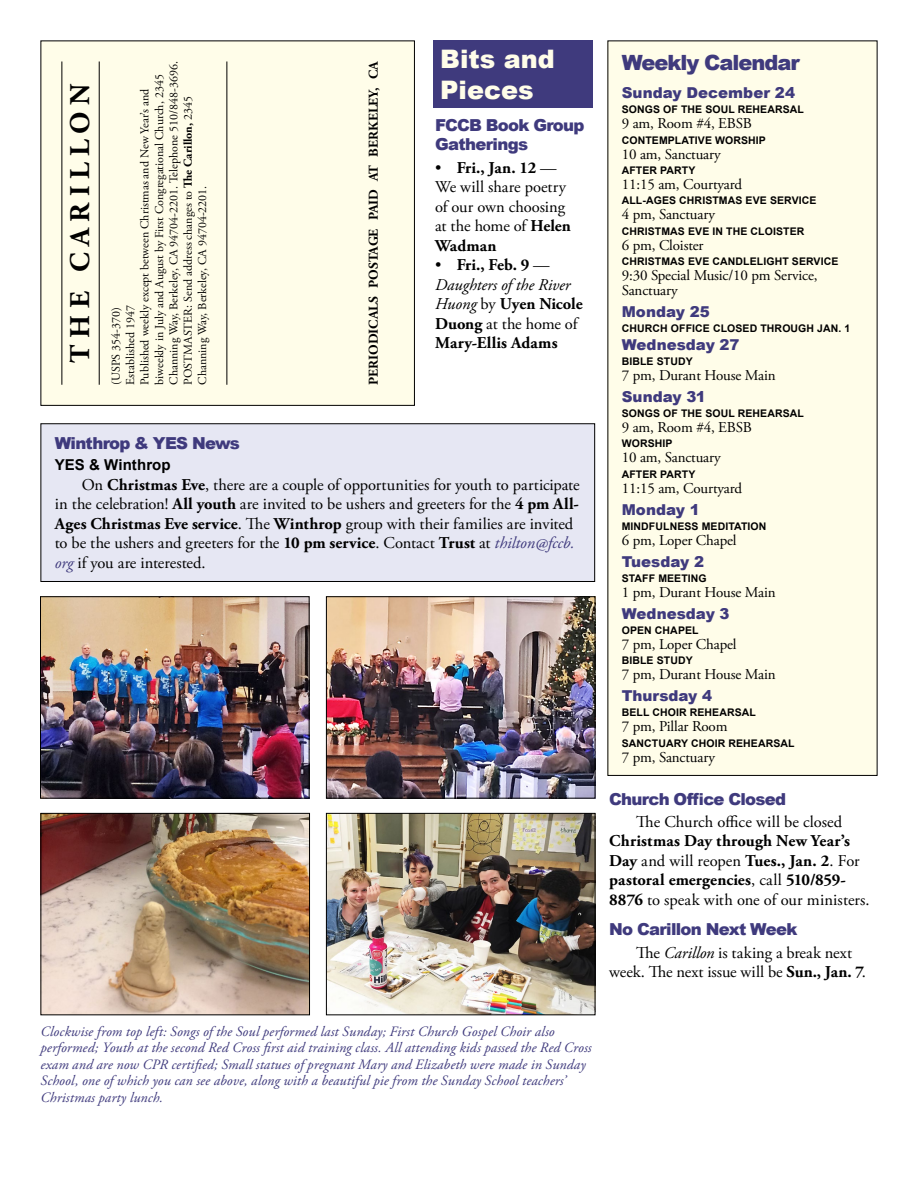
<style>
.page{position:relative;width:918px;height:1188px;background:#fff}
.page>*{position:absolute;margin:0;border:0;box-sizing:border-box;transform-origin:0 0}
.t1{font:700 28.5px "Adobe Garamond Pro";letter-spacing:.225em;color:#000}
.t2{font:900 25.5px/30.6px "Arial";color:#fffde9}
.t3{font:900 21px "Arial";letter-spacing:-.045em;color:#3f3a7d}
.t4{font:16.5px/19.5px "Adobe Garamond Pro";color:#000}
.t5{font:700 16.5px/19.5px "Adobe Garamond Pro";letter-spacing:.005em;color:#000}
.t6{font:900 16.5px/19.8px "Arial";letter-spacing:-.045em;color:#3f3a7d}
.t7{font:15px/15px "Adobe Garamond Pro";letter-spacing:-.01em;color:#000}
.t8{font:900 15px "Arial";color:#3f3a7d}
.t9{font:700 15px "Arial";letter-spacing:.01em;color:#000}
.t10{font:italic 14.25px/16.5px "Adobe Garamond Pro";letter-spacing:.01em;color:#3f3a7d}
.t11{font:700 13.5px "Adobe Garamond Pro";color:#000}
.t12{font:12px/14.4px "Adobe Garamond Pro";color:#000}
.t13{font:700 10.5px "Arial";letter-spacing:.01em;color:#000}
.s1{font-weight:700}
.s2{font-weight:400}
.s3{font-weight:400;font-style:italic}
.s4{font-style:italic;color:#3f3a7d}
.s5{font-style:italic}
</style>
<div class="page">
<img style="left:42px;top:815px;width:266px;height:198px">
<div style="left:40px;top:813px;width:270px;height:202px;border:1px solid #000"></div>
<img style="left:328px;top:598px;width:265px;height:199px">
<div style="left:326px;top:596px;width:269px;height:203px;border:1px solid #000"></div>
<div style="left:41px;top:424px;width:554px;height:157px;background:#e6e7f3"></div>
<div style="left:40px;top:423px;width:555px;height:159px;border:1px solid #000"></div>
<div style="left:434px;top:40px;width:159px;height:68px;background:#3f3a7d"></div>
<div style="left:41px;top:41px;width:373px;height:364px;background:#fffde9"></div>
<hr style="left:62px;top:62px;width:1px;height:323px;background:#000">
<hr style="left:99px;top:62px;width:1px;height:323px;background:#000">
<hr style="left:226px;top:62px;width:1px;height:323px;background:#000">
<div style="left:40px;top:40px;width:375px;height:366px;border:1px solid #000"></div>
<div style="left:608px;top:41px;width:269px;height:734px;background:#fffde9"></div>
<img style="left:42px;top:598px;width:266px;height:199px">
<div style="left:40px;top:596px;width:270px;height:203px;border:1px solid #000"></div>
<img style="left:328px;top:815px;width:265px;height:198px">
<div style="left:326px;top:813px;width:269px;height:202px;border:1px solid #000"></div>
<h2 class="t2" style="left:440px;top:43px;width:116px">Bits and<br>Pieces</h2>
<p class="t12" style="left:109px;top:385px;width:325px;rotate:-90deg">(USPS 354-370)<br>Established 1947<br>Published weekly except between Christmas and New Year’s and biweekly in July and August by First Congregational Church, 2345<br>Channing Way, Berkeley, CA 94704-2201. Telephone 510/848-3696.<br>POSTMASTER: Send address changes to <span class="s1">The Carillon,</span> 2345<br>Channing Way, Berkeley, CA 94704-2201.</p>
<p class="t11" style="left:366px;top:385px;width:326px;rotate:-90deg">PERIODICALS POSTAGE PAID AT BERKELEY, CA</p>
<p class="t3" style="left:622px;top:47px;width:180px">Weekly Calendar</p>
<h1 class="t1" style="left:64px;top:363px;width:280px;rotate:-90deg">THE CARILLON</h1>
<p class="t8" style="left:622px;top:82px;width:175px">Sunday December 24</p>
<p class="t13" style="left:622px;top:103px;width:184px">SONGS OF THE SOUL REHEARSAL</p>
<p class="t7" style="left:622px;top:117px;width:132px">9 am, Room #4, EBSB</p>
<p class="t13" style="left:622px;top:133px;width:146px">CONTEMPLATIVE WORSHIP</p>
<p class="t7" style="left:622px;top:147px;width:101px">10 am, Sanctuary</p>
<p class="t13" style="left:622px;top:163px;width:75px">AFTER PARTY</p>
<p class="t7" style="left:622px;top:177px;width:122px">11:15 am, Courtyard</p>
<p class="t13" style="left:622px;top:194px;width:196px">ALL-AGES CHRISTMAS EVE SERVICE</p>
<p class="t7" style="left:622px;top:208px;width:95px">4 pm, Sanctuary</p>
<p class="t13" style="left:622px;top:224px;width:184px">CHRISTMAS EVE IN THE CLOISTER</p>
<p class="t7" style="left:622px;top:238px;width:83px">6 pm, Cloister</p>
<p class="t13" style="left:622px;top:254px;width:218px">CHRISTMAS EVE CANDLELIGHT SERVICE</p>
<p class="t7" style="left:622px;top:268px;width:197px">9:30 Special Music/10 pm Service,<br>Sanctuary</p>
<p class="t8" style="left:622px;top:301px;width:90px">Monday 25</p>
<p class="t13" style="left:622px;top:321px;width:230px">CHURCH OFFICE CLOSED THROUGH JAN. 1</p>
<p class="t8" style="left:622px;top:334px;width:119px">Wednesday 27</p>
<p class="t13" style="left:622px;top:354px;width:73px">BIBLE STUDY</p>
<p class="t7" style="left:622px;top:368px;width:155px">7 pm, Durant House Main</p>
<p class="t8" style="left:622px;top:386px;width:86px">Sunday 31</p>
<p class="t13" style="left:622px;top:406px;width:184px">SONGS OF THE SOUL REHEARSAL</p>
<p class="t7" style="left:622px;top:420px;width:132px">9 am, Room #4, EBSB</p>
<p class="t13" style="left:622px;top:437px;width:52px">WORSHIP</p>
<p class="t7" style="left:622px;top:451px;width:101px">10 am, Sanctuary</p>
<p class="t13" style="left:622px;top:467px;width:75px">AFTER PARTY</p>
<p class="t7" style="left:622px;top:481px;width:122px">11:15 am, Courtyard</p>
<p class="t8" style="left:622px;top:498px;width:79px">Monday 1</p>
<p class="t13" style="left:622px;top:519px;width:146px">MINDFULNESS MEDITATION</p>
<p class="t7" style="left:622px;top:533px;width:116px">6 pm, Loper Chapel</p>
<p class="t8" style="left:622px;top:551px;width:84px">Tuesday 2</p>
<p class="t13" style="left:622px;top:571px;width:87px">STAFF MEETING</p>
<p class="t7" style="left:622px;top:585px;width:155px">1 pm, Durant House Main</p>
<p class="t8" style="left:622px;top:603px;width:109px">Wednesday 3</p>
<p class="t13" style="left:622px;top:623px;width:78px">OPEN CHAPEL</p>
<p class="t7" style="left:622px;top:637px;width:116px">7 pm, Loper Chapel</p>
<p class="t13" style="left:622px;top:654px;width:73px">BIBLE STUDY</p>
<p class="t7" style="left:622px;top:667px;width:155px">7 pm, Durant House Main</p>
<p class="t8" style="left:622px;top:685px;width:92px">Thursday 4</p>
<p class="t13" style="left:622px;top:706px;width:136px">BELL CHOIR REHEARSAL</p>
<p class="t7" style="left:622px;top:720px;width:107px">7 pm, Pillar Room</p>
<p class="t13" style="left:622px;top:736px;width:174px">SANCTUARY CHOIR REHEARSAL</p>
<p class="t7" style="left:622px;top:750px;width:95px">7 pm, Sanctuary</p>
<p class="t6" style="left:435px;top:114px;width:151px">FCCB Book Group<br>Gatherings</p>
<p class="t4" style="left:435px;top:158px;width:137px">• <span class="s1">Fri., Jan. 12</span> —<br>We will share poetry of our own choosing at the home of <span class="s1">Helen<br>Wadman</span></p>
<p class="t5" style="left:435px;top:255px;width:149px"><span class="s2">•</span> Fri., Feb. 9 <span class="s2">—<br></span><span class="s3">Daughters of the River<br>Huong</span> <span class="s2">by</span> Uyen Nicole<br>Duong <span class="s2">at the home of<br></span>Mary-Ellis Adams</p>
<p class="t6" style="left:55px;top:433px;width:187px">Winthrop &amp; YES News</p>
<p class="t9" style="left:55px;top:455px;width:118px">YES &amp; Winthrop</p>
<p class="t4" style="left:55px;top:475px;width:527px;text-indent:27px">On <span class="s1">Christmas Eve</span>, there are a couple of opportunities for youth to participate in the celebration! <span class="s1">All youth</span> are invited to be ushers and greeters for the <span class="s1">4 pm All-Ages Christmas Eve service</span>. The <span class="s1">Winthrop</span> group with their families are invited to be the ushers and greeters for the <span class="s1">10 pm service</span>. Contact <span class="s1">Trust</span> at <span class="s4">thilton@fccb. org</span> if you are interested.</p>
<p class="t6" style="left:609px;top:788px;width:178px">Church Office Closed</p>
<p class="t4" style="left:636px;top:812px;width:208px">The Church office will be closed</p>
<p class="t5" style="left:609px;top:832px;width:262px">Christmas Day through New Year’s Day <span class="s2">and will reopen</span> Tues., Jan. 2<span class="s2">. For </span>pastoral emergencies<span class="s2">, call</span> 510/859- 8876 <span class="s2">to speak with one of our ministers.</span></p>
<p class="t6" style="left:609px;top:919px;width:190px">No Carillon Next Week</p>
<p class="t4" style="left:609px;top:943px;width:258px;text-indent:27px">The <span class="s5">Carillon</span> is taking a break next week. The next issue will be <span class="s1">Sun., Jan. 7</span>.</p>
<p class="t10" style="left:40px;top:1023px;width:553px">Clockwise from top left: Songs of the Soul performed last Sunday; First Church Gospel Choir also performed; Youth at the second Red Cross first aid training class. All attending kids passed the Red Cross exam and are now CPR certified; Small statues of pregnant Mary and Elizabeth were made in Sunday School, one of which you can see above, along with a beautiful pie from the Sunday School teachers’ Christmas party lunch.</p>
</div>
